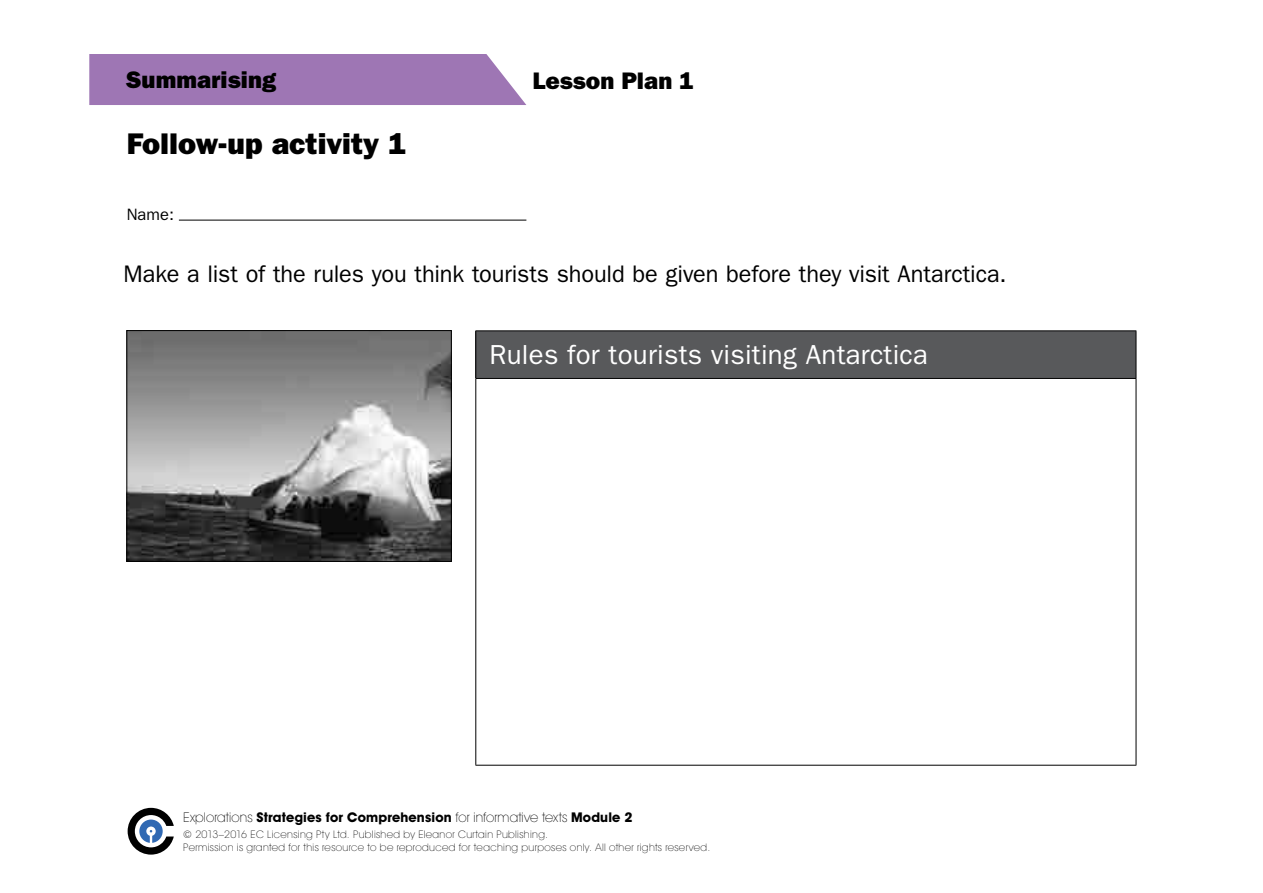
<style>
.page{position:relative;width:1263px;height:893px;background:#fff}
.page>*{position:absolute;margin:0;border:0;box-sizing:border-box;transform-origin:0 0}
.t1{font:30px "ITC Franklin Gothic Std Hvy";color:#000}
.t2{font:27.6px "ITC Franklin Gothic Std";letter-spacing:.01em;color:#fff}
.t3{font:24px "ITC Franklin Gothic Std";letter-spacing:-.005em;color:#000}
.t4{font:24px "ITC Franklin Gothic Std Hvy";color:#000}
.t5{font:16.5px "ITC Franklin Gothic Std";color:#000}
.t6{font:700 13.5px "Avant Garde IT Cby BT";letter-spacing:.01em;color:#000}
.t7{font:200 10.5px/12.6px "Avant Garde IT Cby BT";letter-spacing:.035em;color:#000}
.s1{font-weight:200}
</style>
<div class="page">
<svg style="left:128px;top:808px;width:46px;height:47px"></svg>
<hr style="left:179px;top:220px;width:347px;height:1px;background:#000">
<div style="left:89px;top:54px;width:437px;height:51px;background:#9e76b4"></div>
<img style="left:129px;top:332px;width:320px;height:227px">
<div style="left:127px;top:330px;width:324px;height:231px;border:1px solid #000"></div>
<div style="left:476px;top:331px;width:660px;height:47px;background:#58595b"></div>
<hr style="left:475px;top:330px;width:661px;height:1px;background:#000">
<hr style="left:475px;top:331px;width:1px;height:47px;background:#000">
<hr style="left:1136px;top:331px;width:1px;height:47px;background:#000">
<hr style="left:475px;top:378px;width:661px;height:1px;background:#000">
<hr style="left:475px;top:379px;width:1px;height:386px;background:#000">
<hr style="left:1136px;top:379px;width:1px;height:386px;background:#000">
<hr style="left:475px;top:765px;width:661px;height:1px;background:#000">
<h3 class="t4" style="left:126px;top:65px;width:152px">Summarising</h3>
<h3 class="t4" style="left:532px;top:67px;width:163px">Lesson Plan 1</h3>
<h1 class="t1" style="left:127px;top:126px;width:281px">Follow-up activity 1</h1>
<h3 class="t5" style="left:127px;top:205px;width:49px">Name:</h3>
<h3 class="t3" style="left:124px;top:260px;width:884px">Make a list of the rules you think tourists should be given before they visit Antarctica.</h3>
<h2 class="t2" style="left:489px;top:339px;width:440px">Rules for tourists visiting Antarctica</h2>
<p class="t6" style="left:183px;top:809px;width:451px"><span class="s1">Explorations</span> Strategies for Comprehension <span class="s1">for informative texts</span> Module 2</p>
<p class="t7" style="left:183px;top:828px;width:528px">© 2013–2016 EC Licensing Pty Ltd. Published by Eleanor Curtain Publishing.<br>Permission is granted for this resource to be reproduced for teaching purposes only. All other rights reserved.</p>
</div>
